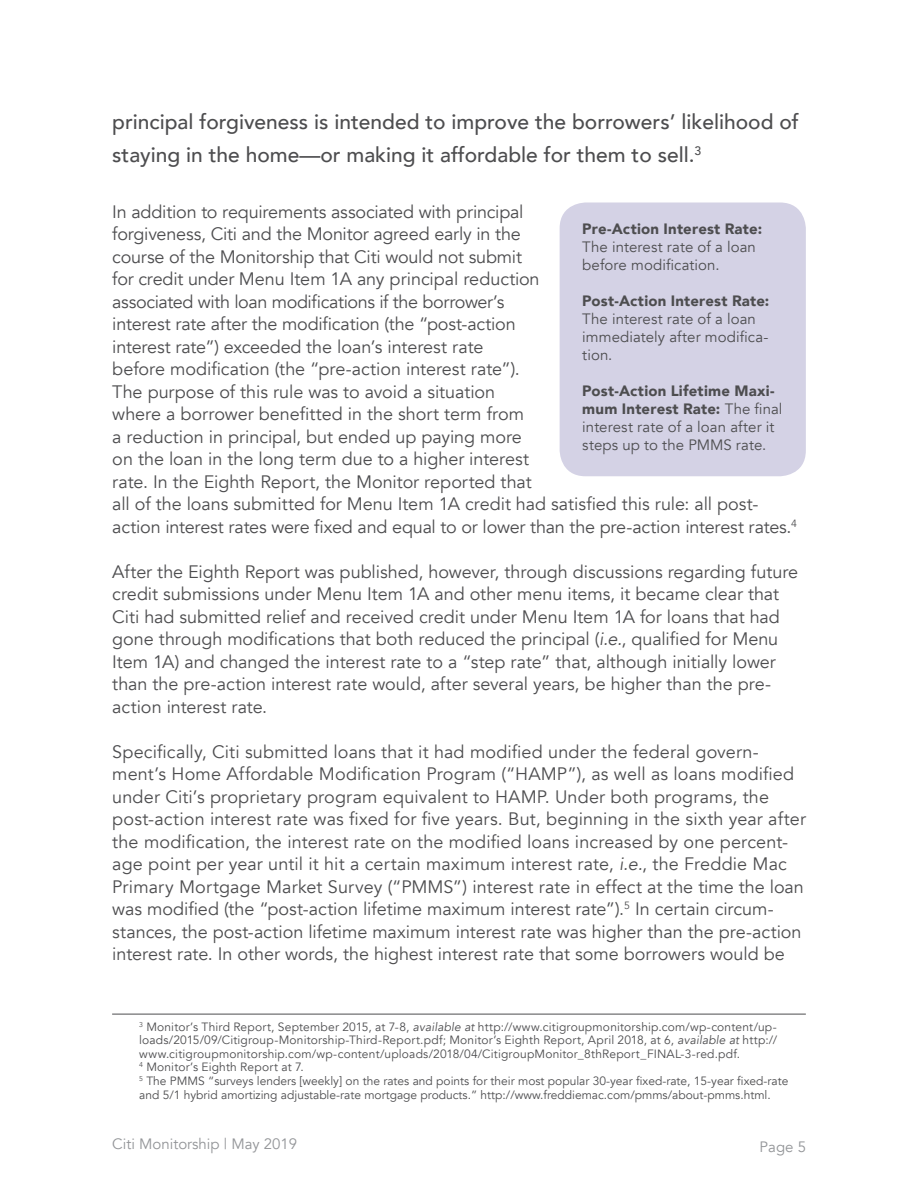
<style>
.page{position:relative;width:918px;height:1188px;background:#fff}
.page>*{position:absolute;margin:0;border:0;box-sizing:border-box;transform-origin:0 0}
.t1{font:500 21px/33px "Avenir";color:#4d4d4f}
.t2{font:18px/22.5px "Avenir";letter-spacing:-.005em;color:#4d4d4f}
.t3{font:15px/18px "Avenir";letter-spacing:.005em;color:#4d4d4f}
.t4{font:900 15px "Avenir";letter-spacing:.01em;color:#4d4d4f}
.t5{font:15px "Avenir";color:#939598}
.t6{font:12px/13.6px "Avenir";letter-spacing:.01em;color:#4d4d4f}
.s1{font-style:italic}
.s2{font-weight:900}
</style>
<div class="page">
<div style="left:560px;top:202px;width:246px;height:274px;background:#d4d2e5;border-radius:26px"></div>
<hr style="left:112px;top:1014px;width:694px;height:1px;background:#4d4d4f">
<p class="t1" style="left:112px;top:104px;width:688px">principal forgiveness is intended to improve the borrowers’ likelihood of staying in the home—or making it affordable for them to sell.<sup>3</sup></p>
<p class="t2" style="left:112px;top:201px;width:686px">In addition to requirements associated with principal<br>forgiveness, Citi and the Monitor agreed early in the<br>course of the Monitorship that Citi would not submit<br>for credit under Menu Item 1A any principal reduction<br>associated with loan modifications if the borrower’s<br>interest rate after the modification (the “post-action<br>interest rate”) exceeded the loan’s interest rate<br>before modification (the “pre-action interest rate”).<br>The purpose of this rule was to avoid a situation<br>where a borrower benefitted in the short term from<br>a reduction in principal, but ended up paying more<br>on the loan in the long term due to a higher interest<br>rate. In the Eighth Report, the Monitor reported that<br>all of the loans submitted for Menu Item 1A credit had satisfied this rule: all post&shy;action interest rates were fixed and equal to or lower than the pre-action interest rates.<sup>4</sup></p>
<p class="t2" style="left:112px;top:561px;width:687px">After the Eighth Report was published, however, through discussions regarding future credit submissions under Menu Item 1A and other menu items, it became clear that Citi had submitted relief and received credit under Menu Item 1A for loans that had gone through modifications that both reduced the principal (<span class="s1">i.e.</span>, qualified for Menu Item 1A) and changed the interest rate to a “step rate” that, although initially lower than the pre-action interest rate would, after several years, be higher than the pre&shy;action interest rate.</p>
<p class="t2" style="left:112px;top:741px;width:695px">Specifically, Citi submitted loans that it had modified under the federal govern&shy;ment’s Home Affordable Modification Program (“HAMP”), as well as loans modified under Citi’s proprietary program equivalent to HAMP. Under both programs, the post-action interest rate was fixed for five years. But, beginning in the sixth year after the modification, the interest rate on the modified loans increased by one percent&shy;age point per year until it hit a certain maximum interest rate, <span class="s1">i.e.</span>, the Freddie Mac Primary Mortgage Market Survey (“PMMS”) interest rate in effect at the time the loan was modified (the “post-action lifetime maximum interest rate”).<sup>5</sup> In certain circum&shy;stances, the post-action lifetime maximum interest rate was higher than the pre-action interest rate. In other words, the highest interest rate that some borrowers would be</p>
<p class="t4" style="left:582px;top:216px;width:181px">Pre-Action Interest Rate:</p>
<p class="t3" style="left:582px;top:238px;width:175px">The interest rate of a loan before modification.</p>
<p class="t4" style="left:582px;top:288px;width:189px">Post-Action Interest Rate:</p>
<p class="t3" style="left:582px;top:310px;width:188px">The interest rate of a loan immediately after modifica&shy;tion.</p>
<p class="t3" style="left:582px;top:382px;width:202px"><span class="s2">Post-Action Lifetime Maxi&shy;mum Interest Rate:</span> The final interest rate of a loan after it steps up to the PMMS rate.</p>
<p class="t6" style="left:139px;top:1020px;width:651px"><sup>3</sup> Monitor’s Third Report, September 2015, at 7-8, <span class="s1">available at</span> http://www.citigroupmonitorship.com/wp-content/up&shy;loads/2015/09/Citigroup-Monitorship-Third-Report.pdf; Monitor’s Eighth Report, April 2018, at 6, <span class="s1">available at</span> http:// www.citigroupmonitorship.com/wp-content/uploads/2018/04/CitigroupMonitor_8thReport_FINAL-3-red.pdf.<br><sup>4</sup> Monitor’s Eighth Report at 7.<br><sup>5</sup> The PMMS “surveys lenders [weekly] on the rates and points for their most popular 30-year fixed-rate, 15-year fixed-rate and 5/1 hybrid amortizing adjustable-rate mortgage products.” http://www.freddiemac.com/pmms/about-pmms.html.</p>
<p class="t5" style="left:112px;top:1135px;width:187px">Citi Monitorship | May 2019</p>
<p class="t5" style="left:760px;top:1138px;width:48px">Page 5</p>
</div>
